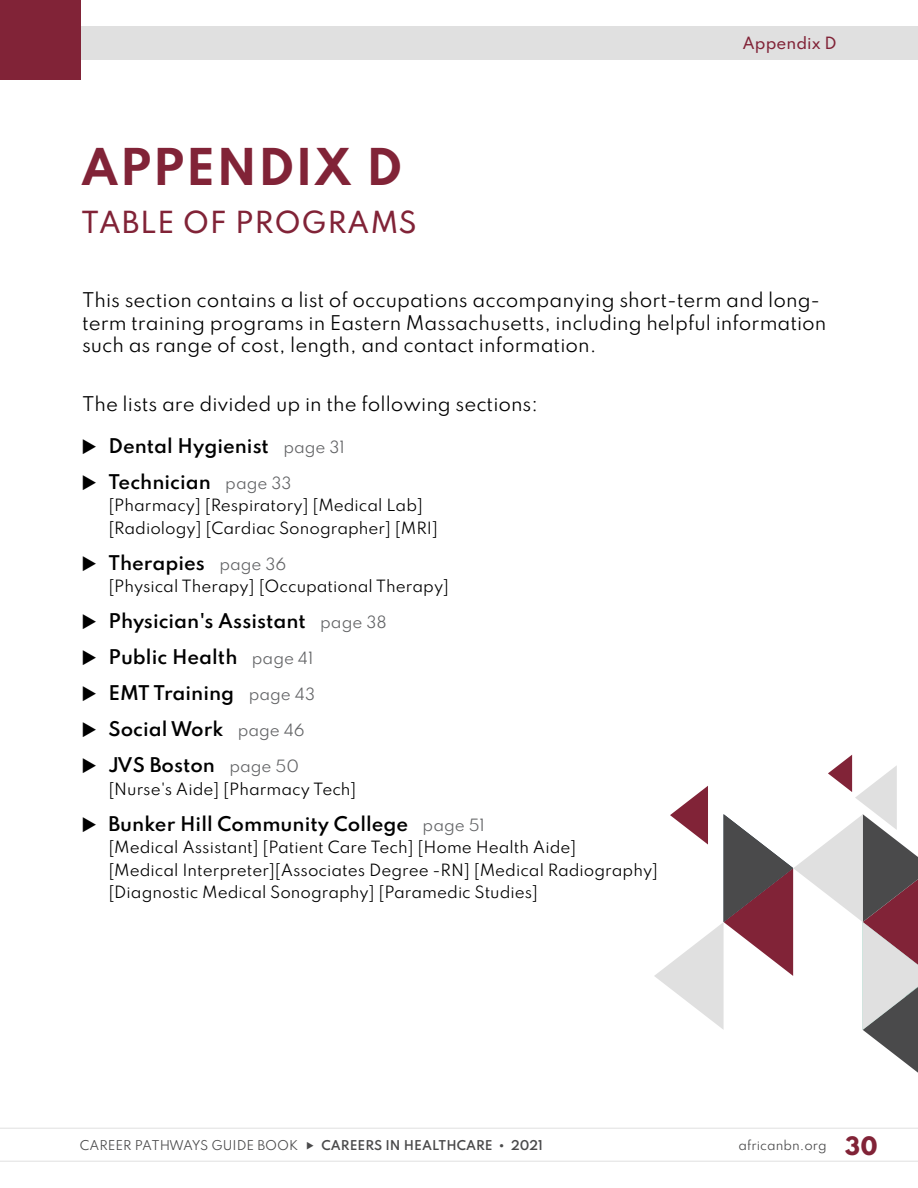
<style>
.page{position:relative;width:918px;height:1188px;background:#fff}
.page>*{position:absolute;margin:0;border:0;box-sizing:border-box;transform-origin:0 0}
.t1{font:700 45px "Spartan";letter-spacing:.025em;color:#812337}
.t2{font:500 27px "Spartan";letter-spacing:.025em;color:#812337}
.t3{font:18px/22.5px "Spartan";color:#000}
.t4{font:600 18px/36px "Spartan";color:#000}
.t5{font:15px/22.5px "Spartan";color:#000}
.t6{font:500 15px "Spartan";color:#812337}
.t7{font:12px "Spartan";color:#4a4a4b}
.t8{font:600 12px "Spartan";color:#4a4a4b}
.s1{font-weight:400;font-size:15px;color:#636466}
.s2{font-weight:800;font-size:22.5px;color:#812337}
</style>
<div class="page">
<div style="left:81px;top:26px;width:837px;height:34px;background:#e0e0e0"></div>
<div style="left:0;top:0;width:81px;height:80px;background:#812337"></div>
<svg style="left:654px;top:755px;width:264px;height:318px"></svg>
<svg style="left:0;top:1128px;width:918px;height:34px"></svg>
<h1 class="t1" style="left:81px;top:133px;width:323px">APPENDIX D</h1>
<h2 class="t2" style="left:81px;top:202px;width:337px">TABLE OF PROGRAMS</h2>
<p class="t6" style="left:743px;top:32px;width:96px">Appendix D</p>
<p class="t3" style="left:82px;top:288px;width:746px">This section contains a list of occupations accompanying short-term and long&shy;term training programs in Eastern Massachusetts, including helpful information such as range of cost, length, and contact information.</p>
<p class="t3" style="left:82px;top:392px;width:458px">The lists are divided up in the following sections:</p>
<p class="t4" style="left:108px;top:427px;width:238px">Dental Hygienist <span class="s1">page 31<br></span>Technician <span class="s1">page 33</span></p>
<p class="t5" style="left:108px;top:494px;width:331px">[Pharmacy] [Respiratory] [Medical Lab] [Radiology] [Cardiac Sonographer] [MRI]</p>
<p class="t4" style="left:108px;top:544px;width:179px">Therapies <span class="s1">page 36</span></p>
<p class="t5" style="left:108px;top:575px;width:342px">[Physical Therapy] [Occupational Therapy]</p>
<p class="t4" style="left:108px;top:603px;width:280px">Physician's Assistant <span class="s1">page 38<br></span>Public Health <span class="s1">page 41<br></span>EMT Training <span class="s1">page 43<br></span>Social Work <span class="s1">page 46<br></span>JVS Boston <span class="s1">page 50</span></p>
<p class="t5" style="left:108px;top:777px;width:250px">[Nurse's Aide] [Pharmacy Tech]</p>
<p class="t4" style="left:108px;top:805px;width:378px">Bunker Hill Community College <span class="s1">page 51</span></p>
<p class="t5" style="left:108px;top:836px;width:551px">[Medical Assistant] [Patient Care Tech] [Home Health Aide]<br>[Medical Interpreter][Associates Degree -RN] [Medical Radiography] [Diagnostic Medical Sonography] [Paramedic Studies]</p>
<p class="t7" style="left:80px;top:1136px;width:220px">CAREER PATHWAYS GUIDE BOOK</p>
<p class="t8" style="left:322px;top:1136px;width:223px">CAREERS IN HEALTHCARE • 2021</p>
<p class="t7" style="left:739px;top:1136px;width:141px">africanbn.org <span class="s2">30</span></p>
</div>
